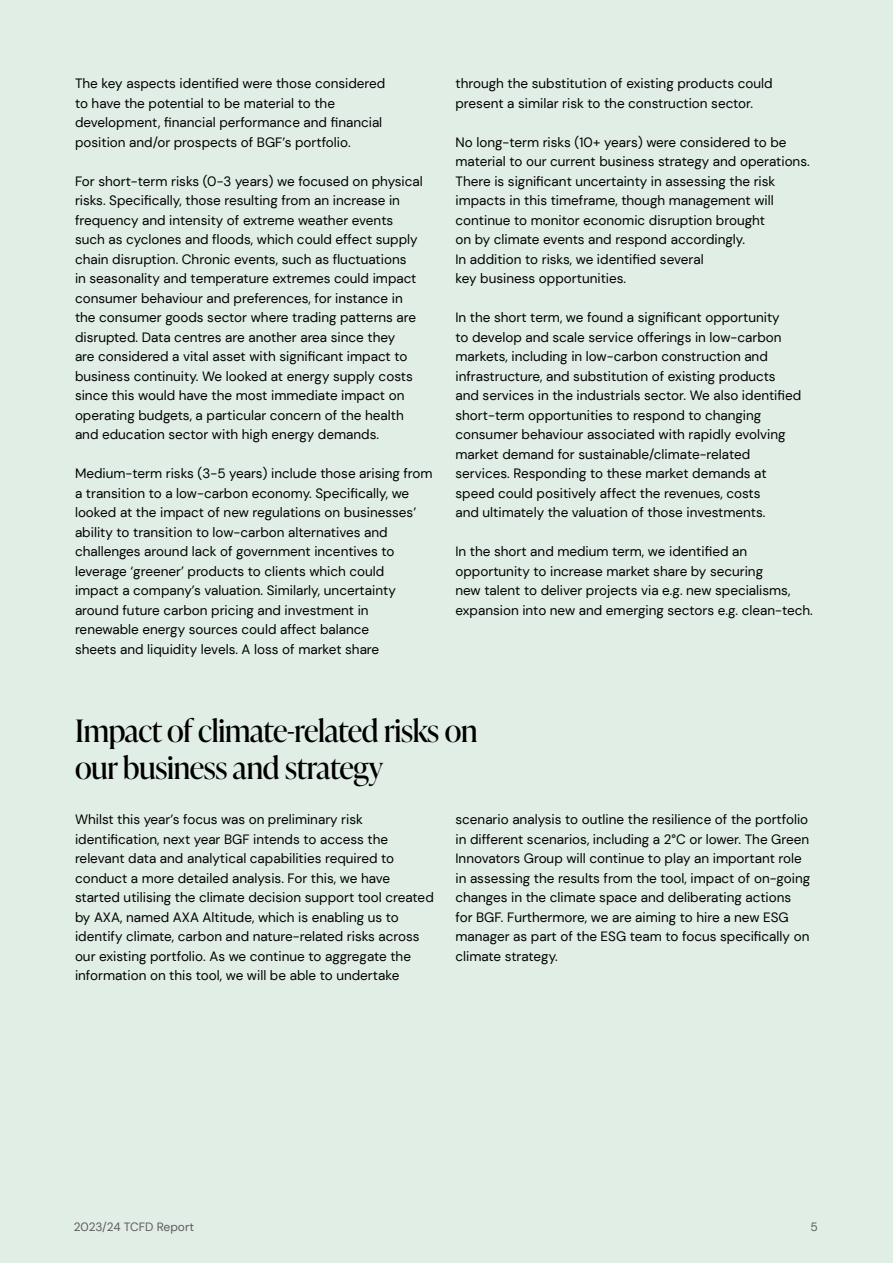
<style>
.page{position:relative;width:893px;height:1263px;background:#e1eee6}
.page>*{position:absolute;margin:0;border:0;box-sizing:border-box;transform-origin:0 0}
.t1{font:30.75px/36.9px "Ivy Presto Display";letter-spacing:-.01em;color:#000}
.t2{font:13.5px/19.5px "DM Sans";color:#000}
.t3{font:12px "DM Sans";color:#5c5c5c}
</style>
<div class="page">
<p class="t2" style="left:75px;top:74px;width:312px">The key aspects identified were those considered to have the potential to be material to the development, financial performance and financial position and/or prospects of BGF’s portfolio.</p>
<p class="t2" style="left:75px;top:171px;width:349px">For short-term risks (0-3 years) we focused on physical risks. Specifically, those resulting from an increase in frequency and intensity of extreme weather events such as cyclones and floods, which could effect supply chain disruption. Chronic events, such as fluctuations<br>in seasonality and temperature extremes could impact consumer behaviour and preferences, for instance in the consumer goods sector where trading patterns are disrupted. Data centres are another area since they<br>are considered a vital asset with significant impact to business continuity. We looked at energy supply costs since this would have the most immediate impact on operating budgets, a particular concern of the health and education sector with high energy demands.</p>
<p class="t2" style="left:75px;top:464px;width:359px">Medium-term risks (3-5 years) include those arising from a transition to a low-carbon economy. Specifically, we looked at the impact of new regulations on businesses’ ability to transition to low-carbon alternatives and challenges around lack of government incentives to leverage ‘greener’ products to clients which could<br>impact a company’s valuation. Similarly, uncertainty around future carbon pricing and investment in renewable energy sources could affect balance<br>sheets and liquidity levels. A loss of market share</p>
<p class="t2" style="left:455px;top:74px;width:319px">through the substitution of existing products could present a similar risk to the construction sector.</p>
<p class="t2" style="left:455px;top:132px;width:356px">No long-term risks (10+ years) were considered to be material to our current business strategy and operations.<br>There is significant uncertainty in assessing the risk impacts in this timeframe, though management will continue to monitor economic disruption brought<br>on by climate events and respond accordingly.<br>In addition to risks, we identified several<br>key business opportunities.</p>
<p class="t2" style="left:455px;top:308px;width:347px">In the short term, we found a significant opportunity<br>to develop and scale service offerings in low-carbon markets, including in low-carbon construction and infrastructure, and substitution of existing products and services in the industrials sector. We also identified short-term opportunities to respond to changing consumer behaviour associated with rapidly evolving market demand for sustainable/climate-related services. Responding to these market demands at speed could positively affect the revenues, costs<br>and ultimately the valuation of those investments.</p>
<p class="t2" style="left:455px;top:542px;width:359px">In the short and medium term, we identified an opportunity to increase market share by securing<br>new talent to deliver projects via e.g. new specialisms, expansion into new and emerging sectors e.g. clean-tech.</p>
<h1 class="t1" style="left:75px;top:711px;width:404px">Impact of climate-related risks on our business and strategy</h1>
<p class="t2" style="left:75px;top:810px;width:360px">Whilst this year’s focus was on preliminary risk identification, next year BGF intends to access the relevant data and analytical capabilities required to conduct a more detailed analysis. For this, we have started utilising the climate decision support tool created by AXA, named AXA Altitude, which is enabling us to identify climate, carbon and nature-related risks across our existing portfolio. As we continue to aggregate the information on this tool, we will be able to undertake</p>
<p class="t2" style="left:455px;top:810px;width:356px">scenario analysis to outline the resilience of the portfolio in different scenarios, including a 2°C or lower. The Green Innovators Group will continue to play an important role in assessing the results from the tool, impact of on-going changes in the climate space and deliberating actions for BGF. Furthermore, we are aiming to hire a new ESG manager as part of the ESG team to focus specifically on climate strategy.</p>
<p class="t3" style="left:74px;top:1220px;width:122px">2023/24 TCFD Report</p>
<p class="t3" style="left:811px;top:1220px;width:9px">5</p>
</div>
